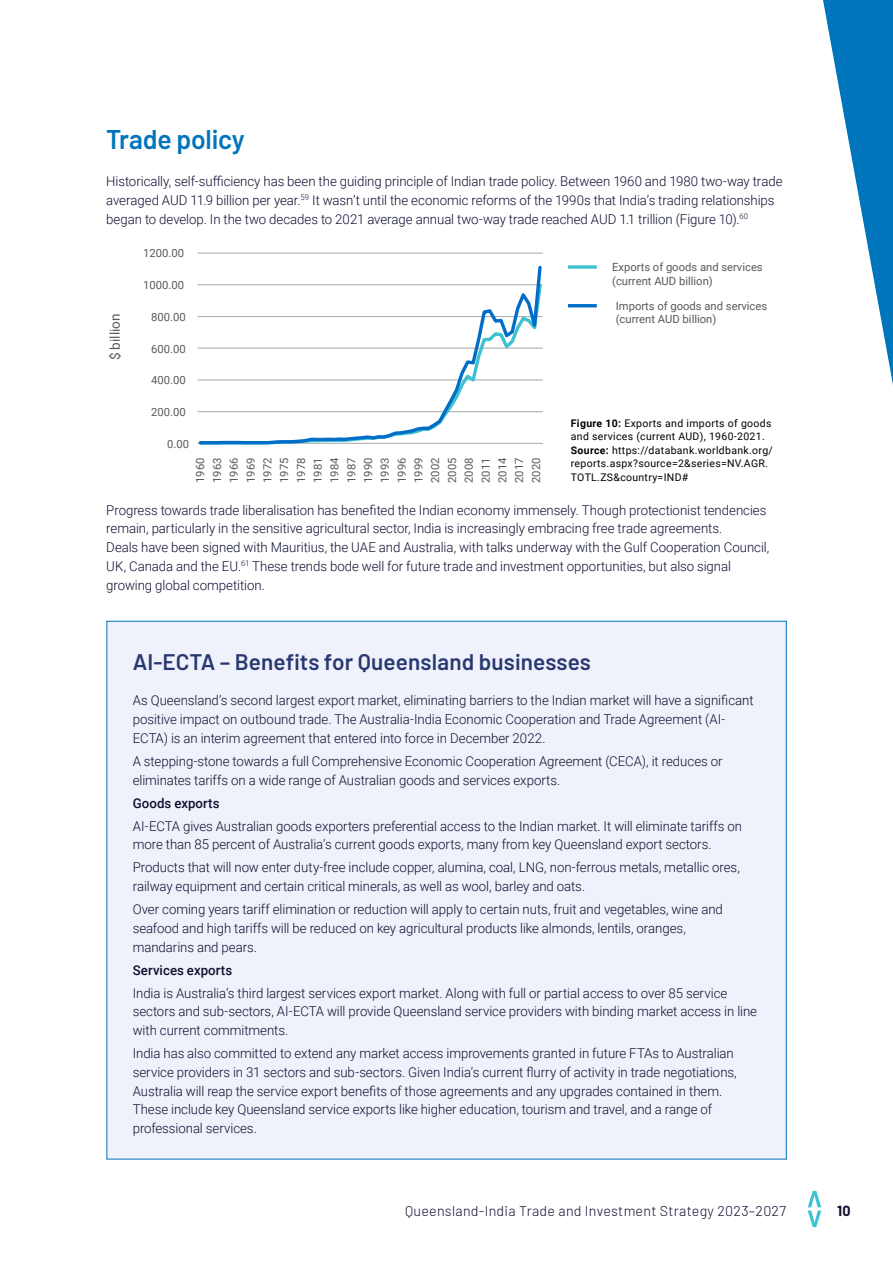
<style>
.page{position:relative;width:893px;height:1263px;background:#fff}
.page>*{position:absolute;margin:0;border:0;box-sizing:border-box;transform-origin:0 0}
.H2_-_Blue{font:600 27px "Barlow";letter-spacing:-.01em;color:#0074bc}
.H3_-_Ink{font:600 22.5px "Barlow";letter-spacing:.005em;color:#2a3872}
.t1{font:300 14.25px "Barlow";letter-spacing:.02em;color:#0e1031}
.t2{font:700 14.25px "Barlow";color:#0e1031}
.Body_copy{font:300 13.5px/18.8px "Roboto";letter-spacing:-.005em;color:#0e1031}
.Body_copy-2{font:500 13.5px "Roboto";letter-spacing:.005em;color:#0e1031}
.t3{font:13.5px "Roboto";color:#58595b}
.t4{font:11.25px/16.8px "Roboto";color:#58595b}
.Disclaimer_7pt___5pt{font:10.5px/13.5px "Roboto";letter-spacing:.03em;color:#000}
.s1{font-weight:700}
</style>
<div class="page">
<div style="left:107px;top:621px;width:679px;height:538px;background:#eff2fa"></div>
<hr style="left:198px;top:253px;width:345px;height:1px;background:#a6a8ab">
<svg style="left:197px;top:265px;width:346px;height:180px"></svg>
<svg style="left:568px;top:265px;width:29px;height:4px"></svg>
<hr style="left:568px;top:304px;width:29px;height:3px;background:#006ec8">
<svg style="left:823px;top:0;width:70px;height:385px"></svg>
<svg style="left:808px;top:1191px;width:13px;height:36px"></svg>
<p class="H2_-_Blue" style="left:106px;top:119px;width:140px">Trade policy</p>
<p class="Body_copy" style="left:106px;top:171px;width:678px">Historically, self-sufficiency has been the guiding principle of Indian trade policy. Between 1960 and 1980 two-way trade averaged AUD 11.9 billion per year.<sup>59</sup> It wasn’t until the economic reforms of the 1990s that India’s trading relationships began to develop. In the two decades to 2021 average annual two-way trade reached AUD 1.1 trillion (Figure 10).<sup>60</sup></p>
<p class="t3" style="left:106px;top:360px;width:48px;rotate:-90deg">$ billion</p>
<p class="t4" style="left:143px;top:245px;width:42px">1200.00</p>
<p class="t4" style="left:143px;top:276px;width:42px">1000.00</p>
<p class="t4" style="left:151px;top:308px;width:36px">800.00</p>
<p class="t4" style="left:151px;top:340px;width:36px">600.00</p>
<p class="t4" style="left:151px;top:371px;width:36px">400.00</p>
<p class="t4" style="left:151px;top:403px;width:36px">200.00</p>
<p class="t4" style="left:167px;top:435px;width:23px">0.00</p>
<p class="t4" style="left:191px;top:483px;width:27px;text-align:justify;rotate:-90deg">1960<br>1963<br>1966<br>1969<br>1972<br>1975<br>1978<br>1981<br>1984<br>1987<br>1990<br>1993<br>1996<br>1999<br>2002<br>2005<br>2008<br>2011<br>2014<br>2017<br>2020</p>
<p class="t4" style="left:612px;top:260px;width:152px;line-height:13.5px">Exports of goods and services (current AUD billion)</p>
<p class="t4" style="left:616px;top:299px;width:153px;line-height:13.5px">Imports of goods and services (current AUD billion)</p>
<p class="Disclaimer_7pt___5pt" style="left:571px;top:416px;width:203px"><span class="s1">Figure 10:</span> Exports and imports of goods and services (current AUD), 1960-2021.<br><span class="s1">Source:</span> https://databank.worldbank.org/ reports.aspx?source=2&amp;series=NV.AGR.<br>TOTL.ZS&amp;country=IND#</p>
<p class="Body_copy" style="left:106px;top:500px;width:665px">Progress towards trade liberalisation has benefited the Indian economy immensely. Though protectionist tendencies remain, particularly in the sensitive agricultural sector, India is increasingly embracing free trade agreements.<br>Deals have been signed with Mauritius, the UAE and Australia, with talks underway with the Gulf Cooperation Council, UK, Canada and the EU.<sup>61</sup> These trends bode well for future trade and investment opportunities, but also signal growing global competition.</p>
<p class="H3_-_Ink" style="left:133px;top:645px;width:460px">AI-ECTA – Benefits for Queensland businesses</p>
<p class="Body_copy" style="left:133px;top:691px;width:622px">As Queensland’s second largest export market, eliminating barriers to the Indian market will have a significant positive impact on outbound trade. The Australia-India Economic Cooperation and Trade Agreement (AI-<br>ECTA) is an interim agreement that entered into force in December 2022.</p>
<p class="Body_copy" style="left:133px;top:751px;width:591px">A stepping-stone towards a full Comprehensive Economic Cooperation Agreement (CECA), it reduces or eliminates tariffs on a wide range of Australian goods and services exports.</p>
<p class="Body_copy-2" style="left:133px;top:793px;width:88px">Goods exports</p>
<p class="Body_copy" style="left:133px;top:816px;width:611px">AI-ECTA gives Australian goods exporters preferential access to the Indian market. It will eliminate tariffs on more than 85 percent of Australia’s current goods exports, many from key Queensland export sectors.</p>
<p class="Body_copy" style="left:133px;top:858px;width:609px">Products that will now enter duty-free include copper, alumina, coal, LNG, non-ferrous metals, metallic ores, railway equipment and certain critical minerals, as well as wool, barley and oats.</p>
<p class="Body_copy" style="left:133px;top:899px;width:592px">Over coming years tariff elimination or reduction will apply to certain nuts, fruit and vegetables, wine and seafood and high tariffs will be reduced on key agricultural products like almonds, lentils, oranges, mandarins and pears.</p>
<p class="Body_copy-2" style="left:133px;top:960px;width:101px">Services exports</p>
<p class="Body_copy" style="left:133px;top:983px;width:626px">India is Australia’s third largest services export market. Along with full or partial access to over 85 service sectors and sub-sectors, AI-ECTA will provide Queensland service providers with binding market access in line with current commitments.</p>
<p class="Body_copy" style="left:133px;top:1043px;width:605px">India has also committed to extend any market access improvements granted in future FTAs to Australian service providers in 31 sectors and sub-sectors. Given India’s current flurry of activity in trade negotiations, Australia will reap the service export benefits of those agreements and any upgrades contained in them.<br>These include key Queensland service exports like higher education, tourism and travel, and a range of professional services.</p>
<p class="t1" style="left:405px;top:1201px;width:383px">Queensland-India Trade and Investment Strategy 2023–2027</p>
<p class="t2" style="left:837px;top:1200px;width:15px">10</p>
</div>
